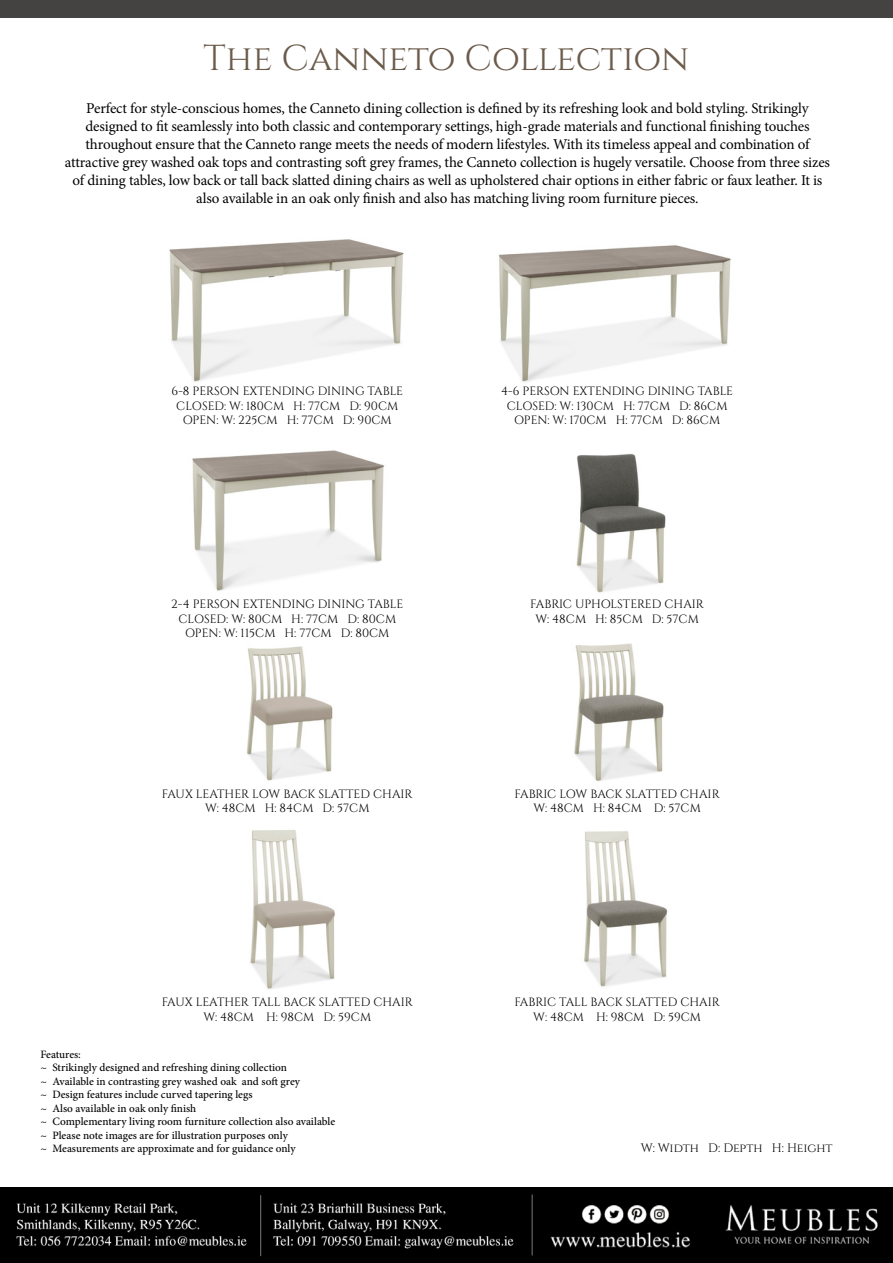
<style>
.page{position:relative;width:893px;height:1263px;background:#fff}
.page>*{position:absolute;margin:0;border:0;box-sizing:border-box;transform-origin:0 0}
.t1{font:36px "Cinzel";color:#6b5b4b}
.t2{font:15px/18px "Minion Pro";letter-spacing:-.01em;color:#000;text-align:center}
.t3{font:12.3px "Cinzel";letter-spacing:-.01em;color:#000}
.t4{font:12px/14.4px "Cinzel";color:#000;text-align:center}
.t5{font:500 11.25px/13.5px "Minion Pro";color:#000}
.s1{font-weight:400}
</style>
<div class="page">
<img style="left:498px;top:245px;width:233px;height:137px">
<img style="left:192px;top:450px;width:193px;height:141px">
<img style="left:169px;top:239px;width:235px;height:143px">
<img style="left:576px;top:453px;width:89px;height:140px">
<img style="left:247px;top:646px;width:86px;height:135px">
<img style="left:250px;top:830px;width:85px;height:159px">
<img style="left:574px;top:643px;width:90px;height:139px">
<img style="left:583px;top:831px;width:85px;height:156px">
<img style="left:0;top:1188px;width:893px;height:75px">
<div style="left:0;top:0;width:893px;height:17px;background:#454341"></div>
<h1 class="t1" style="left:204px;top:38px;width:487px">The Canneto Collection</h1>
<p class="t2" style="left:65px;top:99px;width:767px">Perfect for style-conscious homes, the Canneto dining collection is defined by its refreshing look and bold styling. Strikingly designed to fit seamlessly into both classic and contemporary settings, high-grade materials and functional finishing touches throughout ensure that the Canneto range meets the needs of modern lifestyles. With its timeless appeal and combination of attractive grey washed oak tops and contrasting soft grey frames, the Canneto collection is hugely versatile. Choose from three sizes of dining tables, low back or tall back slatted dining chairs as well as upholstered chair options in either fabric or faux leather. It is also available in an oak only finish and also has matching living room furniture pieces.</p>
<p class="t4" style="left:171px;top:384px;width:233px">6-8 PERSON EXTENDING DINING TABLE<br>CLOSED: W: 180CM H: 77CM D: 90CM<br>OPEN: W: 225CM H: 77CM D: 90CM</p>
<p class="t4" style="left:501px;top:384px;width:234px">4-6 PERSON EXTENDING DINING TABLE<br>CLOSED: W: 130CM H: 77CM D: 86CM<br>OPEN: W: 170CM H: 77CM D: 86CM</p>
<p class="t4" style="left:171px;top:597px;width:234px">2-4 PERSON EXTENDING DINING TABLE<br>CLOSED: W: 80CM H: 77CM D: 80CM<br>OPEN: W: 115CM H: 77CM D: 80CM</p>
<p class="t4" style="left:530px;top:597px;width:175px">FABRIC UPHOLSTERED CHAIR<br>W: 48CM H: 85CM D: 57CM</p>
<p class="t4" style="left:162px;top:787px;width:252px">FAUX LEATHER LOW BACK SLATTED CHAIR<br>W: 48CM H: 84CM D: 57CM</p>
<p class="t4" style="left:514px;top:787px;width:207px">FABRIC LOW BACK SLATTED CHAIR<br>W: 48CM H: 84CM D: 57CM</p>
<p class="t4" style="left:162px;top:995px;width:253px">FAUX LEATHER TALL BACK SLATTED CHAIR<br>W: 48CM H: 98CM D: 59CM</p>
<p class="t4" style="left:514px;top:995px;width:207px">FABRIC TALL BACK SLATTED CHAIR<br>W: 48CM H: 98CM D: 59CM</p>
<p class="t5" style="left:40px;top:1047px;width:296px">Features:<br><span class="s1">~</span> Strikingly designed and refreshing dining collection<br><span class="s1">~</span> Available in contrasting grey washed oak and soft grey<br><span class="s1">~</span> Design features include curved tapering legs<br><span class="s1">~</span> Also available in oak only finish<br><span class="s1">~</span> Complementary living room furniture collection also available <span class="s1">~</span> Please note images are for illustration purposes only<br><span class="s1">~</span> Measurements are approximate and for guidance only</p>
<p class="t3" style="left:641px;top:1141px;width:193px">W: Width D: Depth H: Height</p>
</div>
